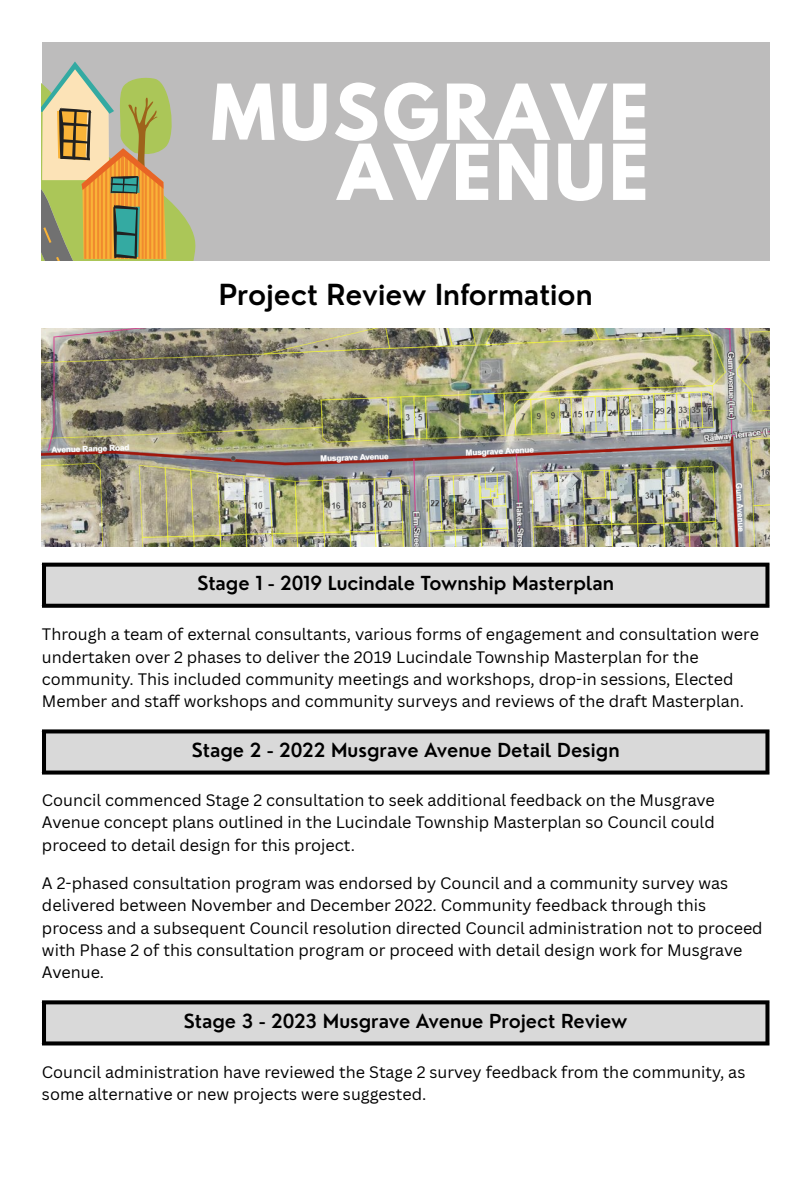
<style>
.page{position:relative;width:810px;height:1181px;background:#fff}
.page>*{position:absolute;margin:0;border:0;box-sizing:border-box;transform-origin:0 0}
.t1{font:700 68.25px/60px "League Spartan";letter-spacing:.05em;color:#fff;text-align:right}
.t2{font:600 28.35px "Nourd";color:#000}
.t3{font:600 18.9px "Nourd";color:#000}
.t4{font:16.2px/22.2px "Canva Sans";color:#000}
</style>
<div class="page">
<div style="left:42px;top:42px;width:727px;height:218px;background:#bdbcbc"></div>
<svg style="left:42px;top:61px;width:154px;height:199px"></svg>
<img style="left:42px;top:328px;width:727px;height:218px">
<div style="left:44px;top:564px;width:724px;height:42px;background:#d9d9d9"></div>
<hr style="left:42px;top:566px;width:4px;height:37px;background:#000">
<svg style="left:765px;top:566px;width:4px;height:37px"></svg>
<svg style="left:42px;top:562px;width:727px;height:4px;background:#282828"></svg>
<svg style="left:42px;top:603px;width:727px;height:4px;background:#272727"></svg>
<div style="left:44px;top:731px;width:724px;height:41px;background:#d9d9d9"></div>
<hr style="left:42px;top:733px;width:4px;height:37px;background:#000">
<svg style="left:765px;top:733px;width:4px;height:37px"></svg>
<svg style="left:42px;top:729px;width:727px;height:4px;background:#1b1b1b"></svg>
<svg style="left:42px;top:770px;width:727px;height:4px;background:#1c1c1c"></svg>
<div style="left:44px;top:1002px;width:724px;height:41px;background:#d9d9d9"></div>
<hr style="left:42px;top:1004px;width:4px;height:37px;background:#000">
<svg style="left:765px;top:1004px;width:4px;height:37px"></svg>
<svg style="left:42px;top:1000px;width:727px;height:4px;background:#161616"></svg>
<svg style="left:42px;top:1041px;width:727px;height:4px;background:#171717"></svg>
<p class="t1" style="left:211px;top:91px;width:439px">MUSGRAVE<br>AVENUE</p>
<p class="t2" style="left:219px;top:276px;width:376px">Project Review Information</p>
<p class="t3" style="left:197px;top:571px;width:418px">Stage 1 - 2019 Lucindale Township Masterplan</p>
<p class="t4" style="left:42px;top:623px;width:718px">Through a team of external consultants, various forms of engagement and consultation were undertaken over 2 phases to deliver the 2019 Lucindale Township Masterplan for the community. This included community meetings and workshops, drop-in sessions, Elected Member and staff workshops and community surveys and reviews of the draft Masterplan.</p>
<p class="t3" style="left:192px;top:737px;width:429px">Stage 2 - 2022 Musgrave Avenue Detail Design</p>
<p class="t4" style="left:42px;top:788px;width:674px;text-align:justify">Council commenced Stage 2 consultation to seek additional feedback on the Musgrave Avenue concept plans outlined in the Lucindale Township Masterplan so Council could proceed to detail design for this project.</p>
<p class="t4" style="left:42px;top:871px;width:722px">A 2-phased consultation program was endorsed by Council and a community survey was delivered between November and December 2022. Community feedback through this process and a subsequent Council resolution directed Council administration not to proceed with Phase 2 of this consultation program or proceed with detail design work for Musgrave Avenue.</p>
<p class="t3" style="left:184px;top:1008px;width:445px">Stage 3 - 2023 Musgrave Avenue Project Review</p>
<p class="t4" style="left:42px;top:1060px;width:705px">Council administration have reviewed the Stage 2 survey feedback from the community, as some alternative or new projects were suggested.</p>
</div>
